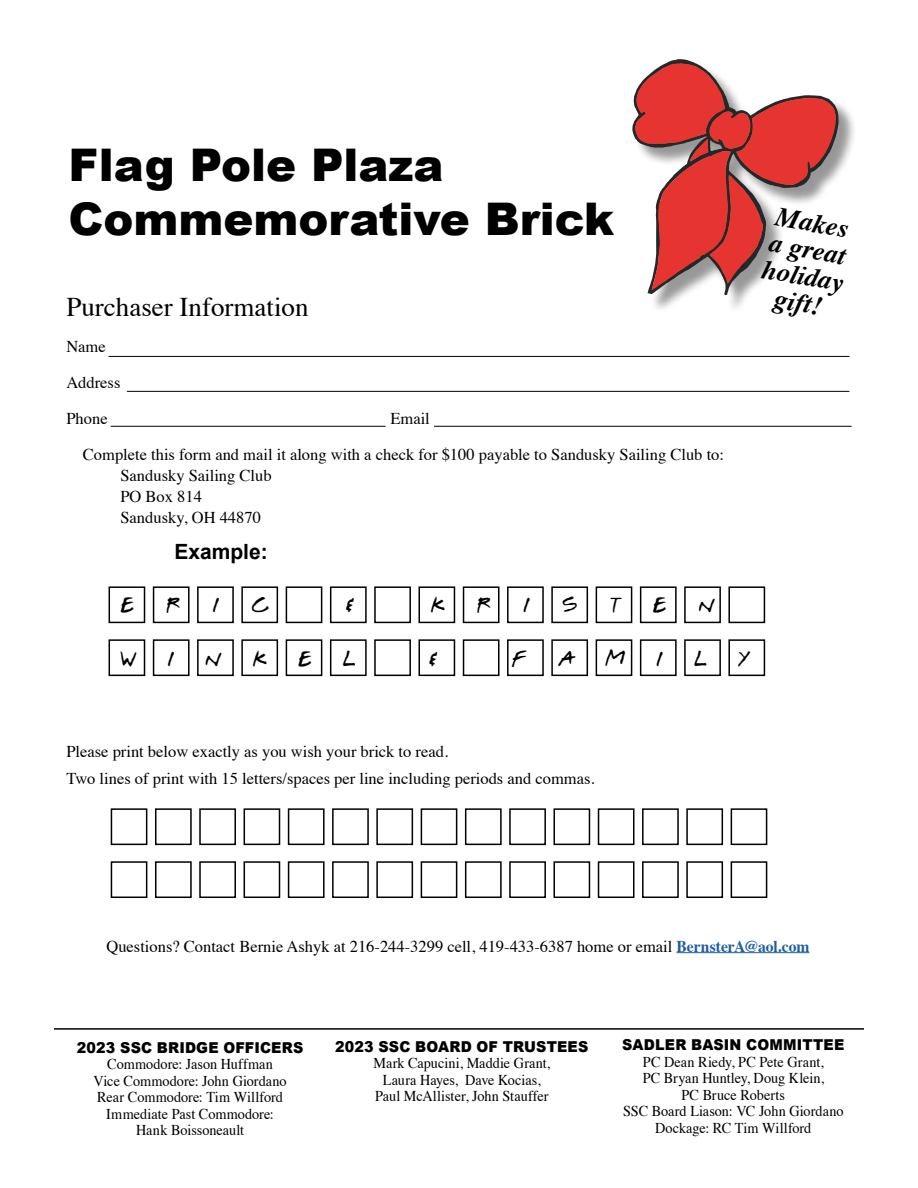
<style>
.page{position:relative;width:918px;height:1188px;background:#fff}
.page>*{position:absolute;margin:0;border:0;box-sizing:border-box;transform-origin:0 0}
.t1{font:900 45px/54px "Arial";color:#000}
.t2{font:italic 700 27px/27px "Times";color:#000;text-align:center}
.t3{font:27px "Times";color:#000}
.t4{font:27px "Malt Friends Pro";letter-spacing:1.15em;color:#000}
.t5{font:27px "Malt Friends Pro";letter-spacing:1.2em;color:#000}
.t6{font:700 21px "Arial";color:#000}
.t7{font:16.5px/36px "Times";color:#000}
.t8{font:15px/16.5px "Times";color:#000;text-align:center;scale:.95 1}
.t9{font:900 15px "Arial";letter-spacing:.01em;color:#000;scale:.95 1}
.s1{font-weight:700;color:#215e9e}
</style>
<div class="page">
<hr style="left:676px;top:952px;width:133px;height:1px;background:#215e9e">
<div style="left:109px;top:586px;width:36px;height:37px;border:2px solid #000"></div>
<div style="left:153px;top:586px;width:37px;height:37px;border:2px solid #000"></div>
<div style="left:197px;top:586px;width:37px;height:37px;border:2px solid #000"></div>
<div style="left:241px;top:586px;width:37px;height:37px;border:2px solid #000"></div>
<div style="left:286px;top:586px;width:36px;height:37px;border:2px solid #000"></div>
<div style="left:330px;top:586px;width:37px;height:37px;border:2px solid #000"></div>
<div style="left:374px;top:586px;width:37px;height:37px;border:2px solid #000"></div>
<div style="left:418px;top:586px;width:37px;height:37px;border:2px solid #000"></div>
<div style="left:463px;top:586px;width:37px;height:37px;border:2px solid #000"></div>
<div style="left:507px;top:586px;width:37px;height:37px;border:2px solid #000"></div>
<div style="left:551px;top:586px;width:37px;height:37px;border:2px solid #000"></div>
<div style="left:596px;top:586px;width:36px;height:37px;border:2px solid #000"></div>
<div style="left:640px;top:586px;width:37px;height:37px;border:2px solid #000"></div>
<div style="left:684px;top:586px;width:37px;height:37px;border:2px solid #000"></div>
<div style="left:728px;top:586px;width:37px;height:37px;border:2px solid #000"></div>
<div style="left:109px;top:639px;width:36px;height:37px;border:2px solid #000"></div>
<div style="left:153px;top:639px;width:37px;height:37px;border:2px solid #000"></div>
<div style="left:197px;top:639px;width:37px;height:37px;border:2px solid #000"></div>
<div style="left:241px;top:639px;width:37px;height:37px;border:2px solid #000"></div>
<div style="left:286px;top:639px;width:36px;height:37px;border:2px solid #000"></div>
<div style="left:330px;top:639px;width:37px;height:37px;border:2px solid #000"></div>
<div style="left:374px;top:639px;width:37px;height:37px;border:2px solid #000"></div>
<div style="left:418px;top:639px;width:37px;height:37px;border:2px solid #000"></div>
<div style="left:463px;top:639px;width:37px;height:37px;border:2px solid #000"></div>
<div style="left:507px;top:639px;width:37px;height:37px;border:2px solid #000"></div>
<div style="left:551px;top:639px;width:37px;height:37px;border:2px solid #000"></div>
<div style="left:596px;top:639px;width:36px;height:37px;border:2px solid #000"></div>
<div style="left:640px;top:639px;width:37px;height:37px;border:2px solid #000"></div>
<div style="left:684px;top:639px;width:37px;height:37px;border:2px solid #000"></div>
<div style="left:728px;top:639px;width:37px;height:37px;border:2px solid #000"></div>
<div style="left:111px;top:808px;width:36px;height:37px;border:2px solid #000"></div>
<div style="left:155px;top:808px;width:37px;height:37px;border:2px solid #000"></div>
<div style="left:199px;top:808px;width:37px;height:37px;border:2px solid #000"></div>
<div style="left:244px;top:808px;width:36px;height:37px;border:2px solid #000"></div>
<div style="left:288px;top:808px;width:37px;height:37px;border:2px solid #000"></div>
<div style="left:332px;top:808px;width:37px;height:37px;border:2px solid #000"></div>
<div style="left:376px;top:808px;width:37px;height:37px;border:2px solid #000"></div>
<div style="left:421px;top:808px;width:36px;height:37px;border:2px solid #000"></div>
<div style="left:465px;top:808px;width:37px;height:37px;border:2px solid #000"></div>
<div style="left:509px;top:808px;width:37px;height:37px;border:2px solid #000"></div>
<div style="left:554px;top:808px;width:36px;height:37px;border:2px solid #000"></div>
<div style="left:598px;top:808px;width:36px;height:37px;border:2px solid #000"></div>
<div style="left:642px;top:808px;width:37px;height:37px;border:2px solid #000"></div>
<div style="left:686px;top:808px;width:37px;height:37px;border:2px solid #000"></div>
<div style="left:731px;top:808px;width:36px;height:37px;border:2px solid #000"></div>
<div style="left:111px;top:861px;width:36px;height:37px;border:2px solid #000"></div>
<div style="left:155px;top:861px;width:37px;height:37px;border:2px solid #000"></div>
<div style="left:199px;top:861px;width:37px;height:37px;border:2px solid #000"></div>
<div style="left:244px;top:861px;width:36px;height:37px;border:2px solid #000"></div>
<div style="left:288px;top:861px;width:37px;height:37px;border:2px solid #000"></div>
<div style="left:332px;top:861px;width:37px;height:37px;border:2px solid #000"></div>
<div style="left:376px;top:861px;width:37px;height:37px;border:2px solid #000"></div>
<div style="left:421px;top:861px;width:36px;height:37px;border:2px solid #000"></div>
<div style="left:465px;top:861px;width:37px;height:37px;border:2px solid #000"></div>
<div style="left:509px;top:861px;width:37px;height:37px;border:2px solid #000"></div>
<div style="left:554px;top:861px;width:36px;height:37px;border:2px solid #000"></div>
<div style="left:598px;top:861px;width:36px;height:37px;border:2px solid #000"></div>
<div style="left:642px;top:861px;width:37px;height:37px;border:2px solid #000"></div>
<div style="left:686px;top:861px;width:37px;height:37px;border:2px solid #000"></div>
<div style="left:731px;top:861px;width:36px;height:37px;border:2px solid #000"></div>
<hr style="left:109px;top:356px;width:740px;height:1px;background:#000">
<hr style="left:127px;top:391px;width:722px;height:1px;background:#000">
<hr style="left:111px;top:426px;width:275px;height:1px;background:#000">
<hr style="left:434px;top:426px;width:418px;height:1px;background:#000">
<div style="left:635px;top:62px;width:222px;height:252px;background:#000;opacity:.41"></div>
<svg style="left:632px;top:59px;width:207px;height:236px"></svg>
<svg style="left:635px;top:63px;width:201px;height:227px;fill:#e63530"></svg>
<hr style="left:54px;top:1028px;width:810px;height:2px;background:#000">
<h1 class="t1" style="left:69px;top:137px;width:547px">Flag Pole Plaza<br>Commemorative Brick</h1>
<h2 class="t3" style="left:66px;top:282px;width:244px">Purchaser Information</h2>
<p class="t7" style="left:66px;top:327px;width:56px">Name<br>Address<br>Phone</p>
<p class="t7" style="left:83px;top:399px;width:643px;text-indent:308px">Email<br>Complete this form and mail it along with a check for $100 payable to Sandusky Sailing Club to:</p>
<p class="t7" style="left:120px;top:464px;width:153px;line-height:21px">Sandusky Sailing Club<br>PO Box 814<br>Sandusky, OH 44870</p>
<p class="t6" style="left:174px;top:538px;width:95px">Example:</p>
<h2 class="t4" style="left:120px;top:591px;width:150px">ERIC</h2>
<h2 class="t4" style="left:346px;top:591px;width:10px">&amp;</h2>
<h2 class="t5" style="left:431px;top:591px;width:286px">KRISTEN</h2>
<h2 class="t4" style="left:120px;top:645px;width:237px">WINKEL</h2>
<h2 class="t4" style="left:429px;top:645px;width:10px">&amp;</h2>
<h2 class="t4" style="left:512px;top:645px;width:241px">FAMILY</h2>
<h2 class="t2" style="left:774px;top:200px;width:84px;rotate:10deg">Makes a great holiday gift!</h2>
<p class="t7" style="left:66px;top:737px;width:530px;line-height:27px">Please print below exactly as you wish your brick to read.<br>Two lines of print with 15 letters/spaces per line including periods and commas.</p>
<p class="t7" style="left:106px;top:927px;width:704px">Questions? Contact Bernie Ashyk at 216-244-3299 cell, 419-433-6387 home or email <span class="s1">BernsterA@aol.com</span></p>
<p class="t9" style="left:77px;top:1037px;width:240px">2023 SSC BRIDGE OFFICERS</p>
<p class="t8" style="left:93px;top:1055px;width:205px">Commodore: Jason Huffman<br>Vice Commodore: John Giordano<br>Rear Commodore: Tim Willford<br>Immediate Past Commodore:<br>Hank Boissoneault</p>
<p class="t9" style="left:335px;top:1036px;width:268px">2023 SSC BOARD OF TRUSTEES</p>
<p class="t8" style="left:373px;top:1054px;width:187px">Mark Capucini, Maddie Grant,<br>Laura Hayes, Dave Kocias,<br>Paul McAllister, John Stauffer</p>
<p class="t9" style="left:622px;top:1034px;width:235px">SADLER BASIN COMMITTEE</p>
<p class="t8" style="left:623px;top:1052px;width:234px">PC Dean Riedy, PC Pete Grant,<br>PC Bryan Huntley, Doug Klein,<br>PC Bruce Roberts<br>SSC Board Liason: VC John Giordano<br>Dockage: RC Tim Willford</p>
</div>
